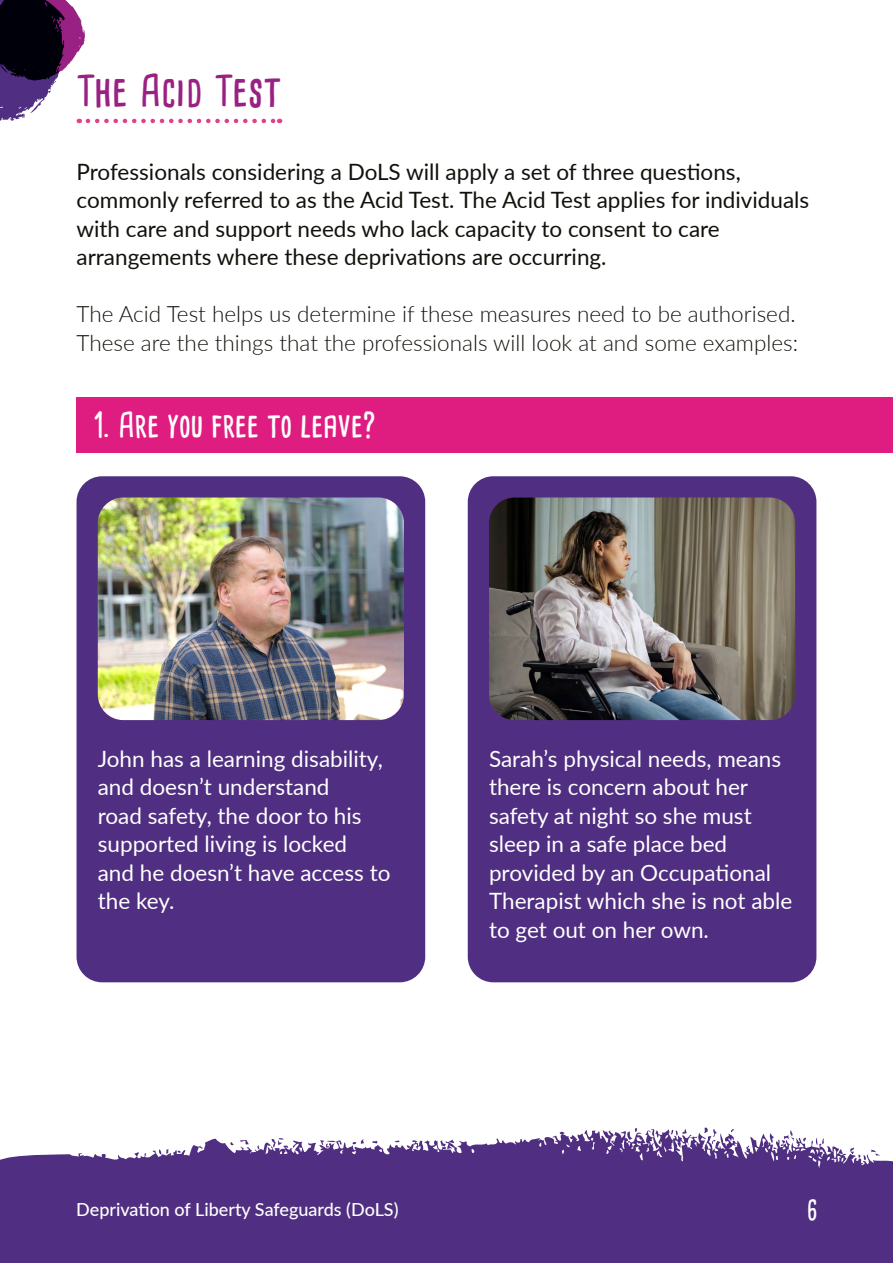
<style>
.page{position:relative;width:893px;height:1263px;background:#fff}
.page>*{position:absolute;margin:0;border:0;box-sizing:border-box;transform-origin:0 0}
.Section_Title_H2{font:700 42px "Cardenio Modern";letter-spacing:.02em;color:#992183}
.t1{font:700 33px "Cardenio Modern";color:#fff}
.t2{font:700 27px "Cardenio Modern";color:#fff}
.t3{font:22.5px/28.5px "Lato";color:#fff}
.t4{font:22.5px/28.5px "Lato";color:#12110c}
.t5{font:300 22.5px "Lato";color:#12110c}
.t6{font:500 18px "Lato";color:#fff}
</style>
<div class="page">
<svg style="left:0;top:0;width:280px;height:124px"></svg>
<div style="left:77px;top:397px;width:816px;height:55px;background:#df1d80"></div>
<div style="left:77px;top:476px;width:348px;height:506px;background:#502e81;border-radius:26px"></div>
<div style="left:468px;top:476px;width:348px;height:506px;background:#502e81;border-radius:26px"></div>
<img style="left:98px;top:497px;width:306px;height:223px">
<img style="left:489px;top:497px;width:306px;height:223px">
<svg style="left:0;top:1127px;width:893px;height:136px;background:#6a4d94"></svg>
<h2 class="Section_Title_H2" style="left:77px;top:62px;width:206px">The Acid Test</h2>
<p class="t4" style="left:77px;top:156px;width:734px">Professionals considering a DoLS will apply a set of three questions, commonly referred to as the Acid Test. The Acid Test applies for individuals with care and support needs who lack capacity to consent to care arrangements where these deprivations are occurring.</p>
<p class="t5" style="left:77px;top:298px;width:721px">The Acid Test helps us determine if these measures need to be authorised.</p>
<p class="t5" style="left:77px;top:327px;width:723px">These are the things that the professionals will look at and some examples:</p>
<p class="t1" style="left:94px;top:403px;width:284px">1. Are you free to leave?</p>
<p class="t3" style="left:98px;top:743px;width:294px">John has a learning disability, and doesn’t understand<br>road safety, the door to his supported living is locked<br>and he doesn’t have access to the key.</p>
<p class="t3" style="left:489px;top:743px;width:305px">Sarah’s physical needs, means there is concern about her safety at night so she must sleep in a safe place bed provided by an Occupational<br>Therapist which she is not able to get out on her own.</p>
<p class="t6" style="left:76px;top:1196px;width:324px">Deprivation of Liberty Safeguards (DoLS)</p>
<p class="t2" style="left:807px;top:1192px;width:13px">6</p>
</div>
